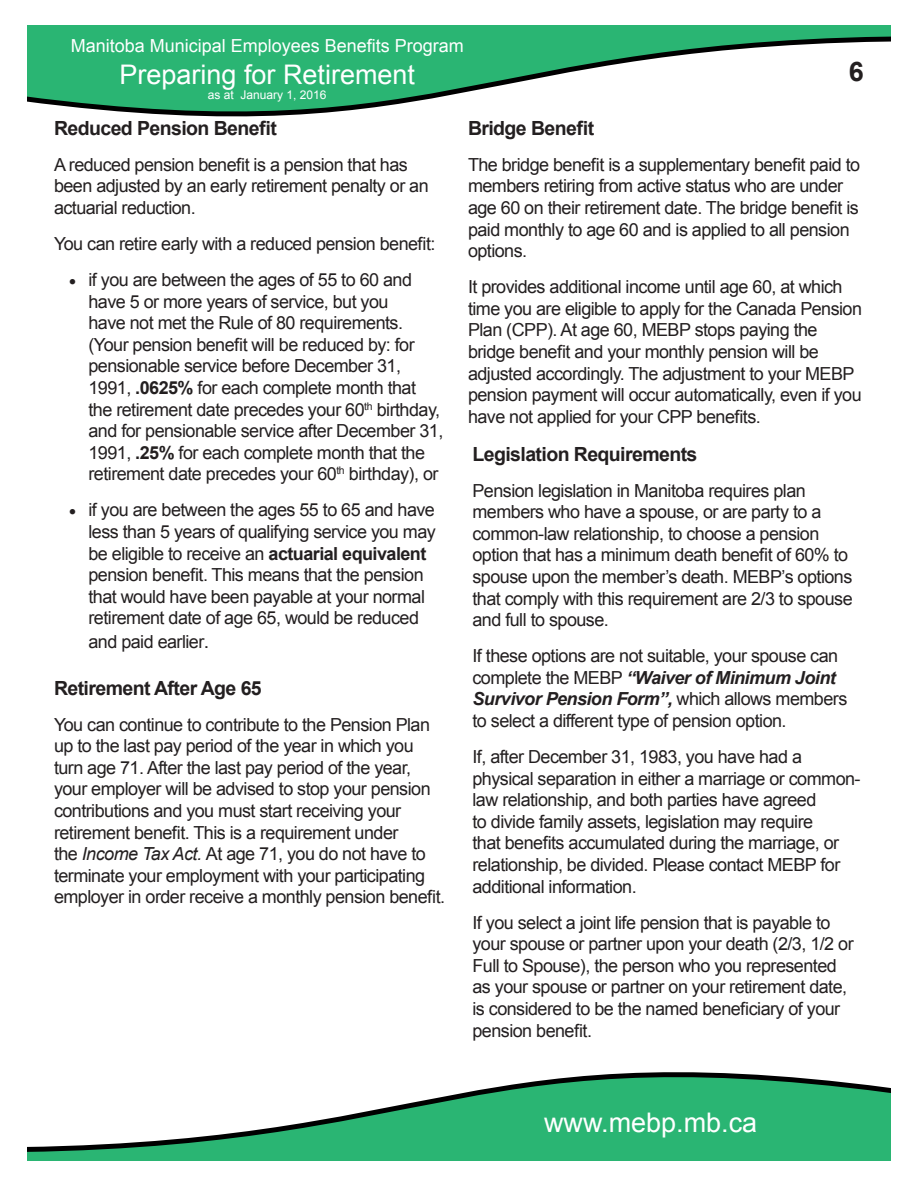
<style>
.page{position:relative;width:918px;height:1188px;background:#fff}
.page>*{position:absolute;margin:0;border:0;box-sizing:border-box;transform-origin:0 0}
.t1{font:27px "Arial";color:#fff}
.t2{font:700 27px "Arial";color:#231f20}
.t3{font:700 19.5px "Arial";letter-spacing:-.03em;color:#231f20}
.t4{font:18px/21.6px "Arial";letter-spacing:-.03em;color:#231f20}
.t5{font:18px "Arial";color:#fff}
.t6{font:12px "Arial";color:#fff}
.s1{font-weight:700}
.s2{font-size:19.5px}
.s3{font-style:italic}
.s4{font-weight:700;font-style:italic}
</style>
<div class="page">
<svg style="left:27px;top:25px;width:864px;height:92px;fill:#2ab573"></svg>
<svg style="left:27px;top:1072px;width:864px;height:89px;fill:#2ab573"></svg>
<p class="t5" style="left:71px;top:34px;width:395px">Manitoba Municipal Employees Benefits Program</p>
<h1 class="t1" style="left:119px;top:57px;width:297px">Preparing for Retirement</h1>
<p class="t6" style="left:208px;top:86px;width:120px">as at January 1, 2016</p>
<h1 class="t2" style="left:849px;top:53px;width:17px">6</h1>
<p class="t3" style="left:54px;top:115px;width:224px">Reduced Pension Benefit</p>
<p class="t4" style="left:54px;top:154px;width:376px">A reduced pension benefit is a pension that has been adjusted by an early retirement penalty or an actuarial reduction.</p>
<p class="t4" style="left:54px;top:233px;width:383px">You can retire early with a reduced pension benefit:</p>
<p class="t4" style="left:88px;top:269px;width:356px;text-indent:-20px">• if you are between the ages of 55 to 60 and have 5 or more years of service, but you<br>have not met the Rule of 80 requirements. (Your pension benefit will be reduced by: for pensionable service before December 31, 1991, <span class="s1">.0625%</span> for each complete month that the retirement date precedes your 60<sup>th</sup> birthday, and for pensionable service after December 31, 1991, <span class="s1">.25%</span> for each complete month that the retirement date precedes your 60<sup>th</sup> birthday), or</p>
<p class="t4" style="left:88px;top:499px;width:349px;text-indent:-20px">• if you are between the ages 55 to 65 and have less than 5 years of qualifying service you may be eligible to receive an <span class="s1">actuarial equivalent </span>pension benefit. This means that the pension that would have been payable at your normal retirement date of age 65, would be reduced</p>
<p class="t4" style="left:88px;top:631px;width:122px">and paid earlier<span class="s2">.</span></p>
<p class="t3" style="left:54px;top:675px;width:209px">Retirement After Age 65</p>
<p class="t4" style="left:54px;top:714px;width:393px">You can continue to contribute to the Pension Plan up to the last pay period of the year in which you turn age 71. After the last pay period of the year, your employer will be advised to stop your pension contributions and you must start receiving your retirement benefit. This is a requirement under<br>the <span class="s3">Income Tax Act.</span> At age 71, you do not have to terminate your employment with your participating employer in order receive a monthly pension benefit.</p>
<p class="t3" style="left:468px;top:115px;width:128px">Bridge Benefit</p>
<p class="t4" style="left:468px;top:154px;width:394px">The bridge benefit is a supplementary benefit paid to members retiring from active status who are under age 60 on their retirement date. The bridge benefit is paid monthly to age 60 and is applied to all pension options.</p>
<p class="t4" style="left:468px;top:276px;width:396px">It provides additional income until age 60, at which time you are eligible to apply for the Canada Pension Plan (CPP). At age 60, MEBP stops paying the bridge benefit and your monthly pension will be adjusted accordingly. The adjustment to your MEBP pension payment will occur automatically, even if you have not applied for your CPP benefits.</p>
<p class="t3" style="left:472px;top:441px;width:226px">Legislation Requirements</p>
<p class="t4" style="left:472px;top:480px;width:382px">Pension legislation in Manitoba requires plan members who have a spouse, or are party to a common-law relationship, to choose a pension option that has a minimum death benefit of 60% to spouse upon the member’s death. MEBP’s options that comply with this requirement are 2/3 to spouse and full to spouse.</p>
<p class="t4" style="left:472px;top:645px;width:376px">If these options are not suitable, your spouse can complete the MEBP <span class="s4">“Waiver of Minimum Joint Survivor Pension Form”,</span> which allows members to select a different type of pension option.</p>
<p class="t4" style="left:472px;top:746px;width:390px">If, after December 31, 1983, you have had a physical separation in either a marriage or common&shy;law relationship, and both parties have agreed<br>to divide family assets, legislation may require<br>that benefits accumulated during the marriage, or relationship, be divided. Please contact MEBP for additional information.</p>
<p class="t4" style="left:472px;top:912px;width:383px">If you select a joint life pension that is payable to your spouse or partner upon your death (2/3, 1/2 or Full to Spouse), the person who you represented as your spouse or partner on your retirement date, is considered to be the named beneficiary of your pension benefit.</p>
<h1 class="t1" style="left:544px;top:1105px;width:215px">www.mebp.mb.ca</h1>
</div>
